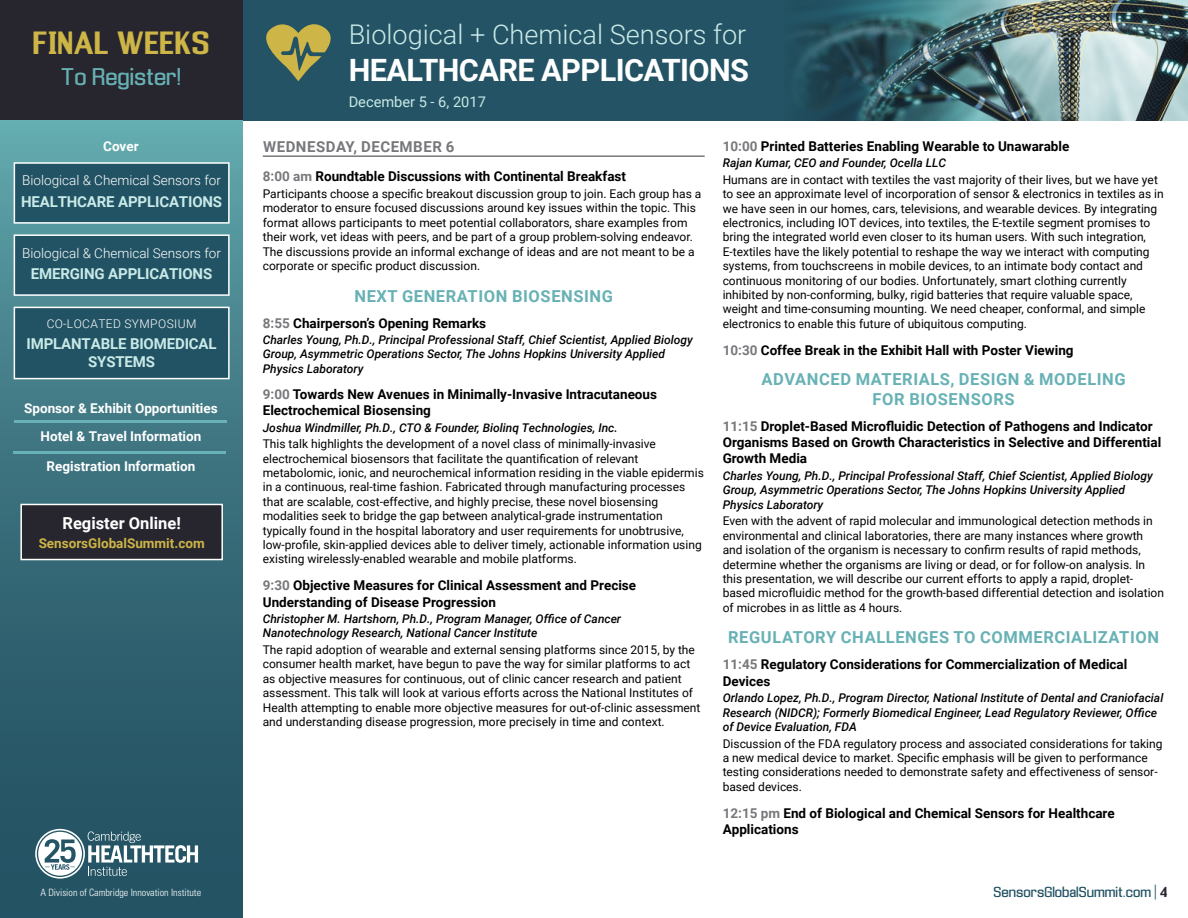
<style>
.page{position:relative;width:1188px;height:918px;background:#fff}
.page>*{position:absolute;margin:0;border:0;box-sizing:border-box;transform-origin:0 0}
.t1{font:700 30.75px "Roboto";letter-spacing:-.02em;color:#fff}
.t2{font:700 30px "Enigmatic";color:#cdb547}
.t3{font:300 27.15px "Roboto";color:#c9e9e7}
.t4{font:22.5px "Enigmatic";color:#67b1b5}
.t5{font:700 16.5px/19.8px "Roboto";letter-spacing:.035em;color:#67b1b5;text-align:center}
.t6{font:700 16.5px "Roboto";color:#fff}
.t7{font:700 15px/18px "Roboto";letter-spacing:-.01em;color:#c9e9e7;text-align:center}
.t8{font:700 15px "Roboto";letter-spacing:.035em;color:#77787b}
.t9{font:14.7px "Roboto";color:#c9e9e7}
.t10{font:700 13.5px/16.2px "Roboto";color:#000}
.t11{font:700 13.5px/28px "Roboto";color:#fff;text-align:center}
.t12{font:300 13.5px "Roboto";color:#fff}
.t13{font:13.5px "Enigmatic";color:#225364}
.t14{font:700 13.5px "Roboto";color:#cdb448}
.t15{font:12px/14.4px "Roboto";color:#000}
.t16{font:italic 500 12px/14.4px "Roboto";color:#000}
.t17{font:300 12px "Roboto";letter-spacing:.035em;color:#fff}
.t18{font:300 condensed 10.05px "Univers LT Std";color:#fff}
.s1{color:#77787b}
.s2{font-weight:700;color:#28262e}
</style>
<div class="page">
<div style="left:0;top:114px;width:243px;height:804px;background:linear-gradient(to bottom,#5ea1a7,#1c4759)"></div>
<div style="left:0;top:0;width:243px;height:120px;background:#27262e"></div>
<div style="left:14px;top:163px;width:215px;height:60px;background:#225364"></div>
<div style="left:14px;top:162px;width:216px;height:62px;border:2px solid #fff"></div>
<div style="left:14px;top:235px;width:215px;height:60px;background:#225364"></div>
<div style="left:14px;top:234px;width:216px;height:62px;border:2px solid #fff"></div>
<div style="left:14px;top:307px;width:215px;height:72px;background:#225364"></div>
<div style="left:14px;top:307px;width:216px;height:72px;border:2px solid #fff"></div>
<hr style="left:13px;top:451px;width:213px;height:2px;background:#68b2b5">
<hr style="left:14px;top:421px;width:213px;height:2px;background:#68b2b5">
<div style="left:21px;top:504px;width:201px;height:56px;background:#27262e"></div>
<div style="left:20px;top:504px;width:203px;height:56px;border:2px solid #fff"></div>
<svg style="left:88px;top:831px;width:110px;height:45px;background:#5a7e8b"></svg>
<div style="left:35px;top:829px;width:50px;height:50px;border:2px solid #fff;border-radius:50%"></div>
<svg style="left:38px;top:832px;width:44px;height:44px"></svg>
<div style="left:243px;top:0;width:945px;height:121px;background:#235364"></div>
<svg style="left:266px;top:24px;width:65px;height:57px"></svg>
<img style="left:798px;top:0;width:390px;height:121px">
<hr style="left:263px;top:155px;width:442px;height:2px;background:#77787b">
<h2 class="t2" style="left:32px;top:26px;width:179px">FINAL WEEKS</h2>
<h3 class="t4" style="left:61px;top:64px;width:122px">To Register!</h3>
<p class="t11" style="left:103px;top:131px;width:37px">Cover</p>
<p class="t12" style="left:22px;top:171px;width:200px">Biological &amp; Chemical Sensors for</p>
<p class="t7" style="left:21px;top:192px;width:203px">HEALTHCARE APPLICATIONS</p>
<p class="t12" style="left:22px;top:243px;width:200px">Biological &amp; Chemical Sensors for</p>
<p class="t7" style="left:31px;top:264px;width:183px">EMERGING APPLICATIONS</p>
<p class="t17" style="left:47px;top:316px;width:151px">CO-LOCATED SYMPOSIUM</p>
<p class="t7" style="left:27px;top:335px;width:192px">IMPLANTABLE BIOMEDICAL<br>SYSTEMS</p>
<p class="t11" style="left:24px;top:394px;width:195px">Sponsor &amp; Exhibit Opportunities<br>Hotel &amp; Travel Information</p>
<p class="t11" style="left:47px;top:451px;width:150px">Registration Information</p>
<h3 class="t6" style="left:63px;top:512px;width:120px">Register Online!</h3>
<p class="t14" style="left:39px;top:533px;width:168px">SensorsGlobalSummit.com</p>
<h3 class="t3" style="left:349px;top:16px;width:399px">Biological + Chemical Sensors for</h3>
<h1 class="t1" style="left:349px;top:49px;width:402px">HEALTHCARE APPLICATIONS</h1>
<p class="t9" style="left:349px;top:92px;width:139px">December 5 - 6, 2017</p>
<p class="t8" style="left:263px;top:136px;width:193px">WEDNESDAY, DECEMBER 6</p>
<p class="t10" style="left:263px;top:168px;width:365px"><span class="s1">8:00 am</span> Roundtable Discussions with Continental Breakfast</p>
<p class="t15" style="left:263px;top:186px;width:440px">Participants choose a specific breakout discussion group to join. Each group has a moderator to ensure focused discussions around key issues within the topic. This format allows participants to meet potential collaborators, share examples from their work, vet ideas with peers, and be part of a group problem-solving endeavor.<br>The discussions provide an informal exchange of ideas and are not meant to be a corporate or specific product discussion.</p>
<h3 class="t5" style="left:354px;top:285px;width:260px">NEXT GENERATION BIOSENSING</h3>
<p class="t10" style="left:263px;top:314px;width:225px"><span class="s1">8:55</span> Chairperson’s Opening Remarks</p>
<p class="t16" style="left:263px;top:332px;width:432px">Charles Young, Ph.D., Principal Professional Staff, Chief Scientist, Applied Biology<br>Group, Asymmetric Operations Sector, The Johns Hopkins University Applied<br>Physics Laboratory</p>
<p class="t10" style="left:263px;top:385px;width:396px"><span class="s1">9:00</span> Towards New Avenues in Minimally-Invasive Intracutaneous<br>Electrochemical Biosensing</p>
<p class="t16" style="left:263px;top:420px;width:356px">Joshua Windmiller, Ph.D., CTO &amp; Founder, Biolinq Technologies, Inc.</p>
<p class="t15" style="left:263px;top:436px;width:443px">This talk highlights the development of a novel class of minimally-invasive electrochemical biosensors that facilitate the quantification of relevant metabolomic, ionic, and neurochemical information residing in the viable epidermis in a continuous, real-time fashion. Fabricated through manufacturing processes that are scalable, cost-effective, and highly precise, these novel biosensing modalities seek to bridge the gap between analytical-grade instrumentation typically found in the hospital laboratory and user requirements for unobtrusive, low-profile, skin-applied devices able to deliver timely, actionable information using existing wirelessly-enabled wearable and mobile platforms.</p>
<p class="t10" style="left:263px;top:577px;width:375px"><span class="s1">9:30</span> Objective Measures for Clinical Assessment and Precise<br>Understanding of Disease Progression</p>
<p class="t16" style="left:263px;top:611px;width:360px">Christopher M. Hartshorn, Ph.D., Program Manager, Office of Cancer<br>Nanotechnology Research, National Cancer Institute</p>
<p class="t15" style="left:263px;top:642px;width:439px">The rapid adoption of wearable and external sensing platforms since 2015, by the consumer health market, have begun to pave the way for similar platforms to act as objective measures for continuous, out of clinic cancer research and patient assessment. This talk will look at various efforts across the National Institutes of Health attempting to enable more objective measures for out-of-clinic assessment and understanding disease progression, more precisely in time and context.</p>
<p class="t10" style="left:723px;top:137px;width:348px"><span class="s1">10:00</span> Printed Batteries Enabling Wearable to Unawarable</p>
<p class="t16" style="left:723px;top:155px;width:225px">Rajan Kumar, CEO and Founder, Ocella LLC</p>
<p class="t15" style="left:723px;top:172px;width:443px">Humans are in contact with textiles the vast majority of their lives, but we have yet to see an approximate level of incorporation of sensor &amp; electronics in textiles as in we have seen in our homes, cars, televisions, and wearable devices. By integrating electronics, including IOT devices, into textiles, the E-textile segment promises to bring the integrated world even closer to its human users. With such integration, E-textiles have the likely potential to reshape the way we interact with computing systems, from touchscreens in mobile devices, to an intimate body contact and continuous monitoring of our bodies. Unfortunately, smart clothing currently inhibited by non-conforming, bulky, rigid batteries that require valuable space, weight and time-consuming mounting. We need cheaper, conformal, and simple electronics to enable this future of ubiquitous computing.</p>
<p class="t10" style="left:723px;top:341px;width:352px"><span class="s1">10:30</span> Coffee Break in the Exhibit Hall with Poster Viewing</p>
<h3 class="t5" style="left:762px;top:369px;width:366px">ADVANCED MATERIALS, DESIGN &amp; MODELING<br>FOR BIOSENSORS</h3>
<p class="t10" style="left:723px;top:418px;width:440px"><span class="s1">11:15</span> Droplet-Based Microfluidic Detection of Pathogens and Indicator<br>Organisms Based on Growth Characteristics in Selective and Differential<br>Growth Media</p>
<p class="t16" style="left:723px;top:468px;width:432px">Charles Young, Ph.D., Principal Professional Staff, Chief Scientist, Applied Biology<br>Group, Asymmetric Operations Sector, The Johns Hopkins University Applied<br>Physics Laboratory</p>
<p class="t15" style="left:723px;top:513px;width:443px">Even with the advent of rapid molecular and immunological detection methods in environmental and clinical laboratories, there are many instances where growth and isolation of the organism is necessary to confirm results of rapid methods, determine whether the organisms are living or dead, or for follow-on analysis. In this presentation, we will describe our current efforts to apply a rapid, droplet&shy;based microfluidic method for the growth-based differential detection and isolation of microbes in as little as 4 hours.</p>
<h3 class="t5" style="left:728px;top:627px;width:432px">REGULATORY CHALLENGES TO COMMERCIALIZATION</h3>
<p class="t10" style="left:723px;top:656px;width:406px"><span class="s1">11:45</span> Regulatory Considerations for Commercialization of Medical<br>Devices</p>
<p class="t16" style="left:723px;top:690px;width:442px">Orlando Lopez, Ph.D., Program Director, National Institute of Dental and Craniofacial<br>Research (NIDCR); Formerly Biomedical Engineer, Lead Regulatory Reviewer, Office of Device Evaluation, FDA</p>
<p class="t15" style="left:723px;top:736px;width:441px">Discussion of the FDA regulatory process and associated considerations for taking a new medical device to market. Specific emphasis will be given to performance testing considerations needed to demonstrate safety and effectiveness of sensor&shy;based devices.</p>
<p class="t10" style="left:723px;top:804px;width:394px"><span class="s1">12:15 pm</span> End of Biological and Chemical Sensors for Healthcare<br>Applications</p>
<p class="t18" style="left:40px;top:887px;width:162px">A Division of Cambridge Innovation Institute</p>
<p class="t13" style="left:994px;top:885px;width:176px">SensorsGlobalSummit.com | <span class="s2">4</span></p>
</div>
